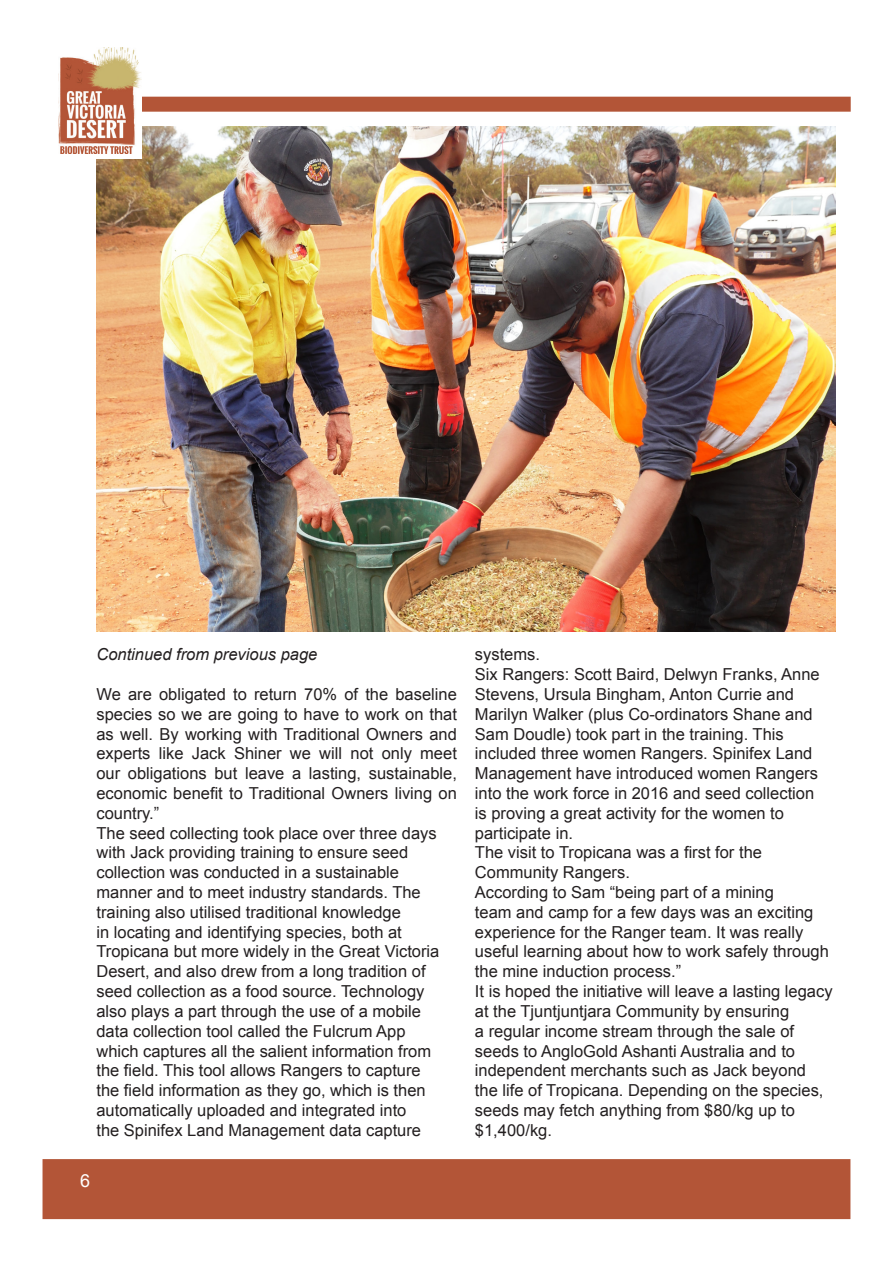
<style>
.page{position:relative;width:893px;height:1263px;background:#fff}
.page>*{position:absolute;margin:0;border:0;box-sizing:border-box;transform-origin:0 0}
.t1{font:18px "Arial";color:#fff}
.t2{font:16.5px/19.8px "Arial";color:#231f20}
.t3{font:italic 16.5px "Arial";color:#231f20}
</style>
<div class="page">
<div style="left:43px;top:1159px;width:807px;height:60px;background:#b35537"></div>
<div style="left:129px;top:97px;width:722px;height:15px;background:#b35537"></div>
<img style="left:96px;top:126px;width:739px;height:505px">
<div style="left:51px;top:47px;width:90px;height:111px;background:#fff"></div>
<img style="left:59px;top:47px;width:82px;height:107px">
<p class="t3" style="left:96px;top:644px;width:223px">Continued from previous page</p>
<p class="t2" style="left:96px;top:684px;width:362px;text-align:justify">We are obligated to return 70% of the baseline species so we are going to have to work on that as well. By working with Traditional Owners and experts like Jack Shiner we will not only meet our obligations but leave a lasting, sustainable, economic benefit to Traditional Owners living on country.”</p>
<p class="t2" style="left:96px;top:823px;width:344px">The seed collecting took place over three days with Jack providing training to ensure seed collection was conducted in a sustainable manner and to meet industry standards. The training also utilised traditional knowledge<br>in locating and identifying species, both at Tropicana but more widely in the Great Victoria Desert, and also drew from a long tradition of seed collection as a food source. Technology also plays a part through the use of a mobile data collection tool called the Fulcrum App which captures all the salient information from the field. This tool allows Rangers to capture the field information as they go, which is then automatically uploaded and integrated into<br>the Spinifex Land Management data capture</p>
<p class="t1" style="left:80px;top:1168px;width:12px">6</p>
<p class="t2" style="left:475px;top:645px;width:67px">systems.</p>
<p class="t2" style="left:475px;top:665px;width:346px">Six Rangers: Scott Baird, Delwyn Franks, Anne Stevens, Ursula Bingham, Anton Currie and Marilyn Walker (plus Co-ordinators Shane and Sam Doudle) took part in the training. This included three women Rangers. Spinifex Land Management have introduced women Rangers into the work force in 2016 and seed collection is proving a great activity for the women to participate in.</p>
<p class="t2" style="left:475px;top:843px;width:289px">The visit to Tropicana was a first for the<br>Community Rangers.</p>
<p class="t2" style="left:475px;top:882px;width:356px">According to Sam “being part of a mining<br>team and camp for a few days was an exciting experience for the Ranger team. It was really useful learning about how to work safely through the mine induction process.”</p>
<p class="t2" style="left:475px;top:981px;width:359px">It is hoped the initiative will leave a lasting legacy at the Tjuntjuntjara Community by ensuring<br>a regular income stream through the sale of seeds to AngloGold Ashanti Australia and to independent merchants such as Jack beyond the life of Tropicana. Depending on the species, seeds may fetch anything from $80/kg up to $1,400/kg.</p>
</div>
